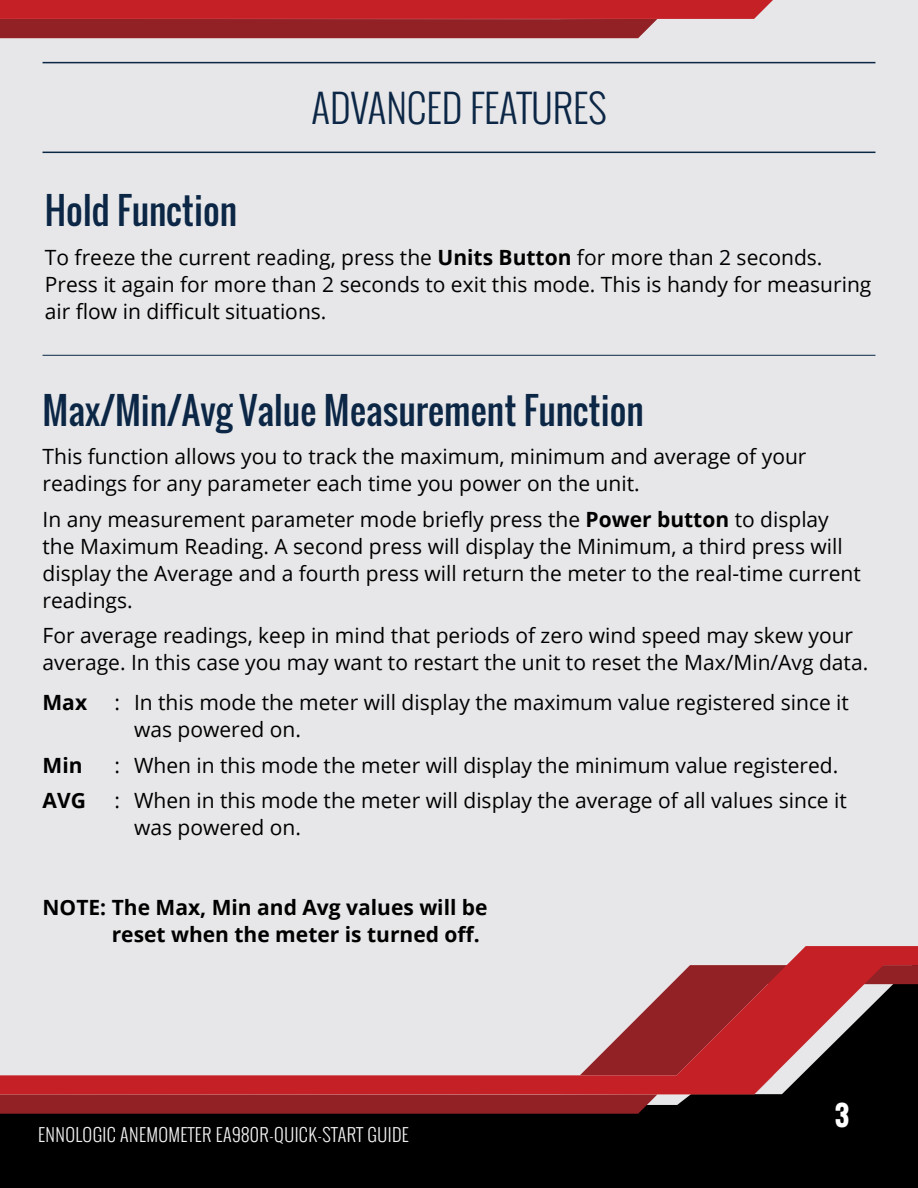
<style>
.page{position:relative;width:918px;height:1188px;background:#e7e7e9}
.page>*{position:absolute;margin:0;border:0;box-sizing:border-box;transform-origin:0 0}
.t1{font:300 39px "Oswald";color:#0c2746}
.t2{font:36px "Oswald";color:#0c2746}
.t3{font:700 27px "Oswald";color:#fff}
.t4{font:21px/27px "Open Sans";color:#000}
.t5{font:700 21px/27px "Open Sans";color:#000}
.t6{font:300 18px "Oswald";letter-spacing:.02em;color:#f1f1f2}
.s1{font-weight:700}
</style>
<div class="page">
<div style="left:0;top:1114px;width:918px;height:74px;background:#000"></div>
<svg style="left:0;top:1094px;width:918px;height:20px;background:#6c1d21"></svg>
<svg style="left:0;top:946px;width:918px;height:148px"></svg>
<svg style="left:0;top:0;width:773px;height:38px;background:#b23237"></svg>
<hr style="left:43px;top:355px;width:832px;height:1px;background:#0c2746">
<hr style="left:43px;top:62px;width:832px;height:1px;background:#0c2746">
<hr style="left:43px;top:152px;width:832px;height:1px;background:#0c2746">
<h1 class="t1" style="left:312px;top:79px;width:296px">ADVANCED FEATURES</h1>
<h2 class="t2" style="left:45px;top:183px;width:194px">Hold Function</h2>
<p class="t4" style="left:45px;top:243px;width:828px">To freeze the current reading, press the <span class="s1">Units Button</span> for more than 2 seconds.<br>Press it again for more than 2 seconds to exit this mode. This is handy for measuring air flow in difficult situations.</p>
<h2 class="t2" style="left:43px;top:383px;width:603px">Max/Min/Avg Value Measurement Function</h2>
<p class="t4" style="left:43px;top:443px;width:766px">This function allows you to track the maximum, minimum and average of your readings for any parameter each time you power on the unit.</p>
<p class="t4" style="left:43px;top:505px;width:820px">In any measurement parameter mode briefly press the <span class="s1">Power button</span> to display the Maximum Reading. A second press will display the Minimum, a third press will display the Average and a fourth press will return the meter to the real-time current readings.</p>
<p class="t4" style="left:43px;top:622px;width:827px">For average readings, keep in mind that periods of zero wind speed may skew your average. In this case you may want to restart the unit to reset the Max/Min/Avg data.</p>
<p class="t5" style="left:43px;top:688px;width:46px">Max</p>
<p class="t4" style="left:134px;top:688px;width:716px;text-indent:-20px">: In this mode the meter will display the maximum value registered since it was powered on.</p>
<p class="t5" style="left:43px;top:751px;width:42px">Min</p>
<p class="t4" style="left:115px;top:751px;width:725px">: When in this mode the meter will display the minimum value registered.</p>
<p class="t5" style="left:43px;top:786px;width:45px">AVG</p>
<p class="t4" style="left:134px;top:786px;width:714px;text-indent:-20px">: When in this mode the meter will display the average of all values since it was powered on.</p>
<p class="t5" style="left:112px;top:893px;width:377px;text-indent:-69px">NOTE: The Max, Min and Avg values will be reset when the meter is turned off.</p>
<p class="t6" style="left:38px;top:1122px;width:372px">ENNOLOGIC ANEMOMETER EA980R-QUICK-START GUIDE</p>
<p class="t3" style="left:835px;top:1095px;width:16px">3</p>
</div>
